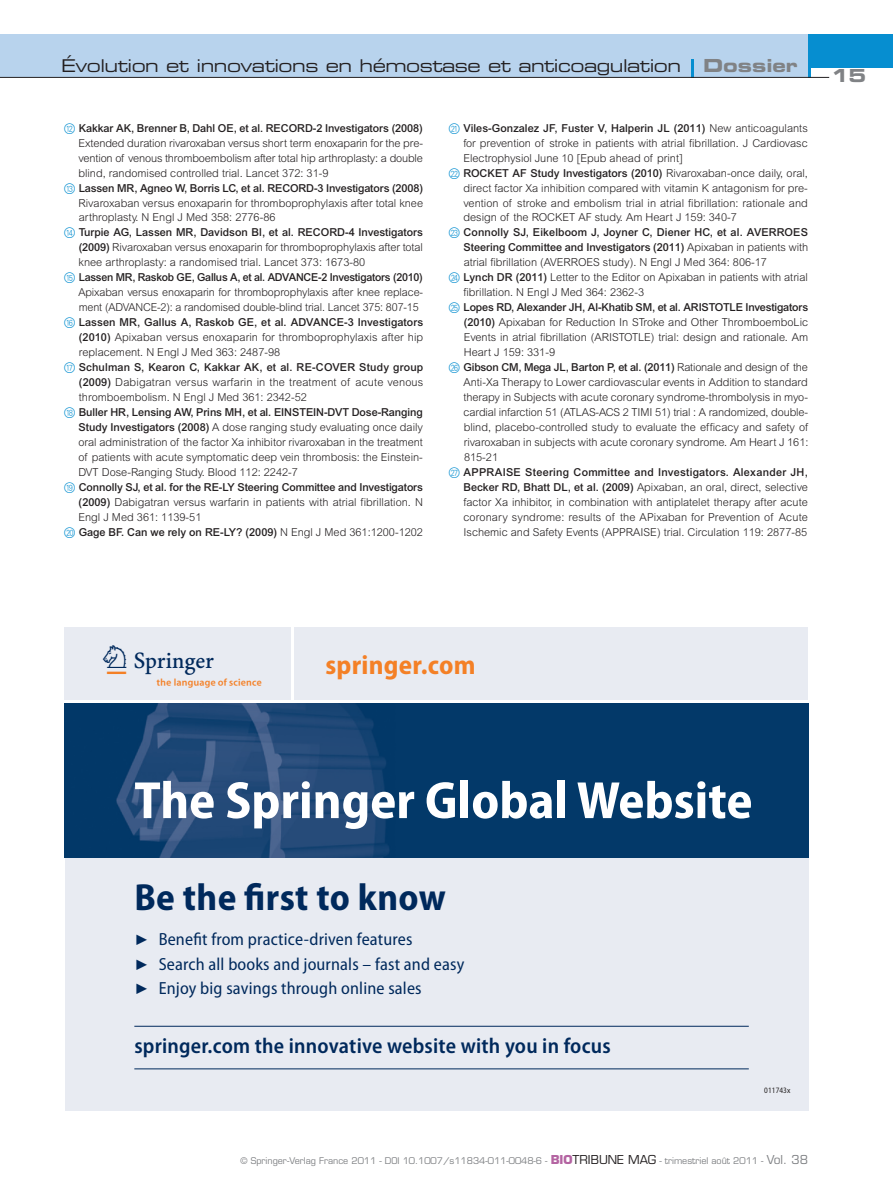
<style>
.page{position:relative;width:893px;height:1187px;background:#fff}
.page>*{position:absolute;margin:0;border:0;box-sizing:border-box;transform-origin:0 0}
.t1{font:700 semi-condensed 52.8px "Myriad Pro";color:#fff}
.t2{font:700 semi-condensed 37.95px "Myriad Pro";letter-spacing:.01em;color:#00295c}
.t3{font:700 semi-condensed 27px "Myriad Pro";letter-spacing:.01em;color:#f48026}
.t4{font:600 semi-condensed 21.6px "Myriad Pro";letter-spacing:.01em;color:#00295c}
.t5{font:18px "Eurostile Bold Extended Two";color:#808285}
.t6{font:semi-condensed 17.55px/24.3px "Myriad Pro";letter-spacing:.01em;color:#00295c}
.t7{font:17.55px "Eurostile Extended Two";letter-spacing:-.03em;color:#231f20}
.t8{font:300 10.95px "Arial";color:#231f20}
.t9{font:500 10.95px "Arial";letter-spacing:-.005em;color:#231f20}
.t10{font:500 10.95px "Arial";letter-spacing:.025em;color:#231f20}
.t11{font:500 10.95px "Arial";letter-spacing:.015em;color:#231f20}
.t12{font:9px "Eurostile";color:#808285}
.t13{font:semi-condensed 8.25px "Myriad Pro";letter-spacing:.01em;color:#231f20;scale:.95 1}
.s1{font-family:"WIESS Ronds Plain";font-weight:400;font-size:12px;color:#068ed0}
.s2{font-weight:500}
.s3{font-weight:300}
.s4{font-family:"Springnew";font-weight:400;font-stretch:normal;font-size:40.65px;color:#00295c}
.s5{font-family:"Springnew";font-weight:400;font-stretch:normal;font-size:40.65px}
.s6{font-weight:700;font-size:12px;color:#b464a2}
.s7{font-size:12px;color:#231f20}
.s8{font-size:12px}
</style>
<div class="page">
<div style="left:0;top:34px;width:808px;height:43px;background:#b8d3ed"></div>
<hr style="left:808px;top:34px;width:2px;height:43px;background:#068ed0">
<svg style="left:691px;top:59px;width:2px;height:18px"></svg>
<hr style="left:0;top:77px;width:829px;height:1px;background:#231f20">
<div style="left:808px;top:34px;width:85px;height:33px;background:#068ed0"></div>
<div style="left:65px;top:703px;width:743px;height:407px;background:#e8ebf2"></div>
<img style="left:65px;top:703px;width:743px;height:154px">
<div style="left:65px;top:627px;width:226px;height:72px;background:#e8ebf2"></div>
<div style="left:295px;top:627px;width:513px;height:72px;background:#e8ebf2"></div>
<hr style="left:134px;top:1025px;width:615px;height:1px;background:#00295c">
<hr style="left:134px;top:1068px;width:615px;height:1px;background:#00295c">
<h3 class="t7" style="left:61px;top:59px;width:621px">Évolution et innovations en hémostase et anticoagulation</h3>
<h3 class="t5" style="left:703px;top:59px;width:96px">Dossier</h3>
<p class="t9" style="left:64px;top:124px;width:361px"><span class="s1">S</span> Kakkar AK, Brenner B, Dahl OE, et al. RECORD-2 Investigators (2008)</p>
<p class="t8" style="left:78px;top:139px;width:346px">Extended duration rivaroxaban versus short term enoxaparin for the pre-</p>
<p class="t8" style="left:79px;top:154px;width:346px">vention of venous thromboembolism after total hip arthroplasty: a double</p>
<p class="t8" style="left:79px;top:169px;width:252px">blind, randomised controlled trial. Lancet 372: 31-9</p>
<p class="t9" style="left:64px;top:184px;width:361px"><span class="s1">D</span> Lassen MR, Agneo W, Borris LC, et al. RECORD-3 Investigators (2008)</p>
<p class="t8" style="left:79px;top:199px;width:346px">Rivaroxaban versus enoxaparin for thromboprophylaxis after total knee</p>
<p class="t8" style="left:79px;top:213px;width:198px">arthroplasty. N Engl J Med 358: 2776-86</p>
<p class="t9" style="left:64px;top:228px;width:361px"><span class="s1">F</span> Turpie AG, Lassen MR, Davidson Bl, et al. RECORD-4 Investigators</p>
<p class="t8" style="left:79px;top:243px;width:346px"><span class="s2">(2009)</span> Rivaroxaban versus enoxaparin for thromboprophylaxis after total</p>
<p class="t8" style="left:79px;top:258px;width:288px">knee arthroplasty: a randomised trial. Lancet 373: 1673-80</p>
<p class="t9" style="left:64px;top:273px;width:361px"><span class="s1">G</span> Lassen MR, Raskob GE, Gallus A, et al. ADVANCE-2 Investigators (2010)</p>
<p class="t8" style="left:78px;top:288px;width:346px">Apixaban versus enoxaparin for thromboprophylaxis after knee replace-</p>
<p class="t8" style="left:79px;top:303px;width:342px">ment (ADVANCE-2): a randomised double-blind trial. Lancet 375: 807-15</p>
<p class="t9" style="left:64px;top:318px;width:361px"><span class="s1">H</span> Lassen MR, Gallus A, Raskob GE, et al. ADVANCE-3 Investigators</p>
<p class="t8" style="left:79px;top:333px;width:346px"><span class="s2">(2010)</span> Apixaban versus enoxaparin for thromboprophylaxis after hip</p>
<p class="t8" style="left:79px;top:348px;width:203px">replacement. N Engl J Med 363: 2487-98</p>
<p class="t11" style="left:64px;top:363px;width:361px"><span class="s1">J</span> Schulman S, Kearon C, Kakkar AK, et al. RE-COVER Study group</p>
<p class="t8" style="left:79px;top:378px;width:346px"><span class="s2">(2009)</span> Dabigatran versus warfarin in the treatment of acute venous</p>
<p class="t8" style="left:79px;top:393px;width:229px">thromboembolism. N Engl J Med 361: 2342-52</p>
<p class="t9" style="left:64px;top:408px;width:361px"><span class="s1">K</span> Buller HR, Lensing AW, Prins MH, et al. EINSTEIN-DVT Dose-Ranging</p>
<p class="t8" style="left:78px;top:423px;width:346px"><span class="s2">Study Investigators (2008)</span> A dose ranging study evaluating once daily</p>
<p class="t8" style="left:78px;top:438px;width:346px">oral administration of the factor Xa inhibitor rivaroxaban in the treatment</p>
<p class="t8" style="left:78px;top:453px;width:346px">of patients with acute symptomatic deep vein thrombosis: the Einstein-</p>
<p class="t8" style="left:78px;top:468px;width:221px">DVT Dose-Ranging Study. Blood 112: 2242-7</p>
<p class="t9" style="left:64px;top:483px;width:361px"><span class="s1">L</span> Connolly SJ, et al. for the RE-LY Steering Committee and Investigators</p>
<p class="t8" style="left:79px;top:498px;width:346px"><span class="s2">(2009)</span> Dabigatran versus warfarin in patients with atrial fibrillation. N</p>
<p class="t8" style="left:79px;top:513px;width:124px">Engl J Med 361: 1139-51</p>
<p class="t9" style="left:64px;top:528px;width:361px"><span class="s1">M</span> Gage BF. Can we rely on RE-LY? (2009) <span class="s3">N Engl J Med 361:1200-1202</span></p>
<p class="t9" style="left:449px;top:124px;width:361px"><span class="s1">Ù</span> Viles-Gonzalez JF, Fuster V, Halperin JL (2011) <span class="s3">New anticoagulants</span></p>
<p class="t8" style="left:463px;top:139px;width:346px">for prevention of stroke in patients with atrial fibrillation. J Cardiovasc</p>
<p class="t8" style="left:463px;top:154px;width:221px">Electrophysiol June 10 [Epub ahead of print]</p>
<p class="t9" style="left:449px;top:169px;width:361px"><span class="s1">W</span> ROCKET AF Study Investigators (2010) <span class="s3">Rivaroxaban-once daily, oral,</span></p>
<p class="t8" style="left:463px;top:184px;width:346px">direct factor Xa inhibition compared with vitamin K antagonism for pre-</p>
<p class="t8" style="left:463px;top:199px;width:346px">vention of stroke and embolism trial in atrial fibrillation: rationale and</p>
<p class="t8" style="left:463px;top:214px;width:275px">design of the ROCKET AF study. Am Heart J 159: 340-7</p>
<p class="t9" style="left:449px;top:228px;width:361px"><span class="s1">X</span> Connolly SJ, Eikelboom J, Joyner C, Diener HC, et al. AVERROES</p>
<p class="t9" style="left:464px;top:243px;width:346px">Steering Committee and Investigators (2011) <span class="s3">Apixaban in patients with</span></p>
<p class="t8" style="left:464px;top:258px;width:305px">atrial fibrillation (AVERROES study). N Engl J Med 364: 806-17</p>
<p class="t8" style="left:449px;top:273px;width:361px"><span class="s1">C</span> <span class="s2">Lynch DR (2011)</span> Letter to the Editor on Apixaban in patients with atrial</p>
<p class="t8" style="left:463px;top:288px;width:182px">fibrillation. N Engl J Med 364: 2362-3</p>
<p class="t9" style="left:449px;top:303px;width:361px"><span class="s1">V</span> Lopes RD, Alexander JH, Al-Khatib SM, et al. ARISTOTLE Investigators</p>
<p class="t8" style="left:464px;top:318px;width:346px"><span class="s2">(2010)</span> Apixaban for Reduction In STroke and Other ThromboemboLic</p>
<p class="t8" style="left:464px;top:333px;width:346px">Events in atrial fibrillation (ARISTOTLE) trial: design and rationale. Am</p>
<p class="t8" style="left:464px;top:348px;width:93px">Heart J 159: 331-9</p>
<p class="t9" style="left:449px;top:363px;width:361px"><span class="s1">B</span> Gibson CM, Mega JL, Barton P, et al. (2011) <span class="s3">Rationale and design of the</span></p>
<p class="t8" style="left:463px;top:378px;width:346px">Anti-Xa Therapy to Lower cardiovascular events in Addition to standard</p>
<p class="t8" style="left:463px;top:393px;width:346px">therapy in Subjects with acute coronary syndrome-thrombolysis in myo-</p>
<p class="t8" style="left:463px;top:408px;width:346px">cardial infarction 51 (ATLAS-ACS 2 TIMI 51) trial : A randomized, double-</p>
<p class="t8" style="left:464px;top:423px;width:346px">blind, placebo-controlled study to evaluate the efficacy and safety of</p>
<p class="t8" style="left:464px;top:438px;width:346px">rivaroxaban in subjects with acute coronary syndrome. Am Heart J 161:</p>
<p class="t8" style="left:464px;top:453px;width:36px">815-21</p>
<p class="t10" style="left:449px;top:468px;width:361px"><span class="s1">N</span> APPRAISE Steering Committee and Investigators. Alexander JH,</p>
<p class="t8" style="left:463px;top:483px;width:346px"><span class="s2">Becker RD, Bhatt DL, et al. (2009)</span> Apixaban, an oral, direct, selective</p>
<p class="t8" style="left:463px;top:498px;width:346px">factor Xa inhibitor, in combination with antiplatelet therapy after acute</p>
<p class="t8" style="left:463px;top:513px;width:346px">coronary syndrome: results of the APixaban for Prevention of Acute</p>
<p class="t8" style="left:463px;top:528px;width:345px">Ischemic and Safety Events (APPRAISE) trial. Circulation 119: 2877-85</p>
<h3 class="t5" style="left:831px;top:69px;width:37px">15</h3>
<h3 class="t3" style="left:107px;top:655px;width:370px"><span class="s4">A</span><span class="s5">B</span><span class="s4">C</span><span class="s5">D</span> springer.com</h3>
<h1 class="t1" style="left:134px;top:781px;width:620px">The Springer Global Website</h1>
<h2 class="t2" style="left:134px;top:882px;width:313px">Be the first to know</h2>
<h3 class="t6" style="left:159px;top:928px;width:307px">Benefit from practice-driven features<br>Search all books and journals – fast and easy<br>Enjoy big savings through online sales</h3>
<h3 class="t4" style="left:134px;top:1038px;width:478px">springer.com the innovative website with you in focus</h3>
<p class="t13" style="left:764px;top:1086px;width:29px">011743x</p>
<p class="t12" style="left:241px;top:1157px;width:569px">© Springer-Verlag France 2011 - DOI 10.1007/s11834-011-0048-6 - <span class="s6">BIO</span><span class="s7">TRIBUNE MAG</span> - trimestriel août 2011 - <span class="s8">Vol. 38</span></p>
</div>
